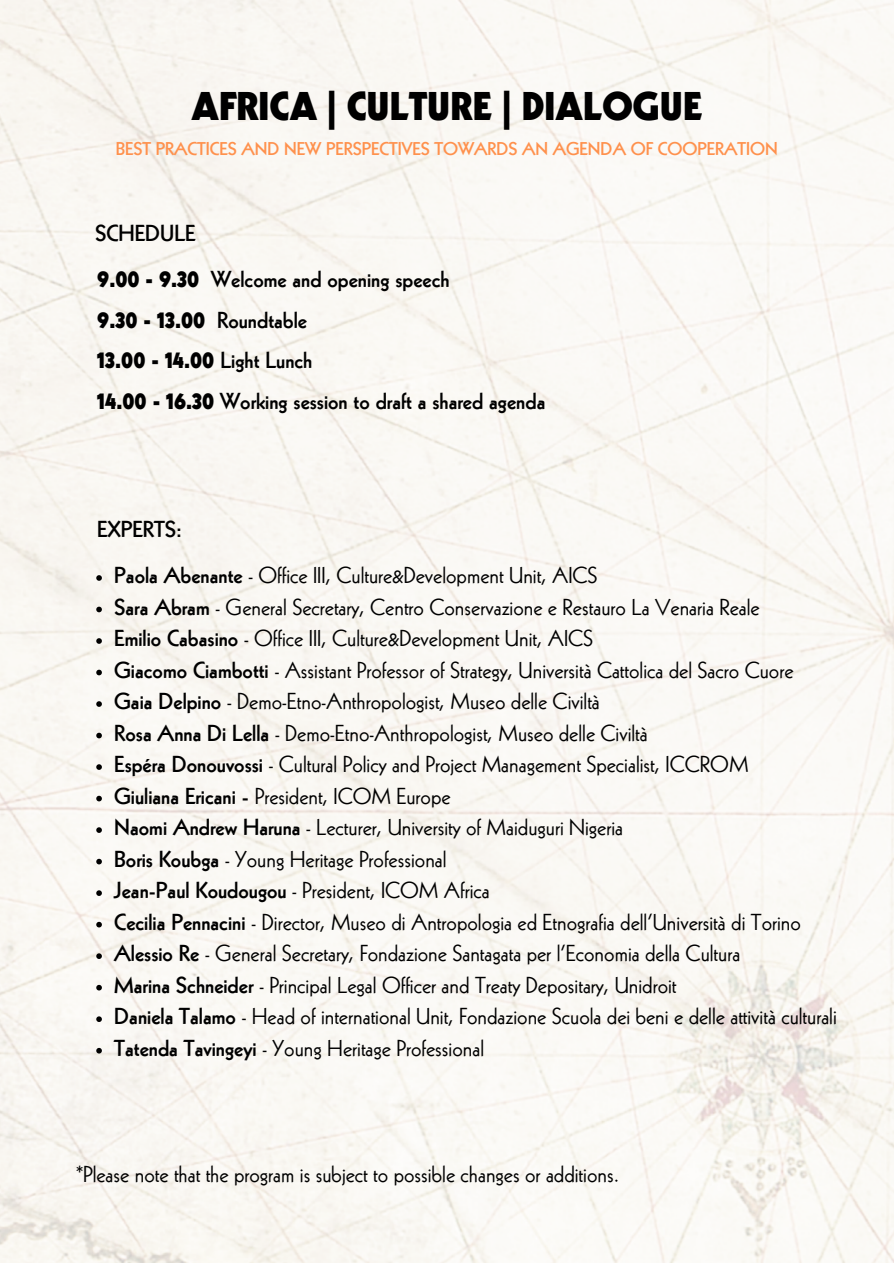
<style>
.page{position:relative;width:894px;height:1264px;background:#fff}
.page>*{position:absolute;margin:0;border:0;box-sizing:border-box;transform-origin:0 0}
.t1{font:900 39px "Kabel LT Pro";color:#000}
.t2{font:22.5px "Kabel LT Pro";color:#000}
.t3{font:800 22.5px/40.5px "Kabel LT Pro";color:#000}
.t4{font:800 18px "Kabel LT Pro";color:#ff914d}
.s1{font-weight:900}
.s2{font-weight:800}
</style>
<div class="page">
<img style="left:0;top:0;width:893px;height:1262px">
<svg style="left:96px;top:575px;width:6px;height:6px"></svg>
<svg style="left:96px;top:606px;width:6px;height:6px"></svg>
<svg style="left:96px;top:638px;width:6px;height:6px"></svg>
<svg style="left:96px;top:669px;width:6px;height:6px"></svg>
<svg style="left:96px;top:701px;width:6px;height:6px"></svg>
<svg style="left:96px;top:732px;width:6px;height:6px"></svg>
<svg style="left:96px;top:764px;width:6px;height:6px"></svg>
<svg style="left:96px;top:795px;width:6px;height:6px"></svg>
<svg style="left:96px;top:827px;width:6px;height:6px"></svg>
<svg style="left:96px;top:858px;width:6px;height:6px"></svg>
<svg style="left:96px;top:890px;width:6px;height:6px"></svg>
<svg style="left:96px;top:921px;width:6px;height:6px"></svg>
<svg style="left:96px;top:953px;width:6px;height:6px"></svg>
<svg style="left:96px;top:984px;width:6px;height:6px"></svg>
<svg style="left:96px;top:1016px;width:6px;height:6px"></svg>
<svg style="left:96px;top:1047px;width:6px;height:6px"></svg>
<h3 class="t1" style="left:191px;top:92px;width:512px">AFRICA | CULTURE | DIALOGUE</h3>
<p class="t4" style="left:116px;top:142px;width:663px">BEST PRACTICES AND NEW PERSPECTIVES TOWARDS AN AGENDA OF COOPERATION</p>
<p class="t3" style="left:95px;top:216px;width:102px">SCHEDULE</p>
<p class="t3" style="left:97px;top:262px;width:354px"><span class="s1">9.00 - 9.30</span> Welcome and opening speech<br><span class="s1">9.30 - 13.00</span> Roundtable<br><span class="s1">13.00 - 14.00</span> Light Lunch</p>
<p class="t3" style="left:97px;top:383px;width:449px"><span class="s1">14.00 - 16.30</span> Working session to draft a shared agenda</p>
<p class="t3" style="left:97px;top:511px;width:86px">EXPERTS:</p>
<p class="t2" style="left:114px;top:566px;width:484px"><span class="s2">Paola Abenante</span> - Office III, Culture&amp;Development Unit, AICS</p>
<p class="t2" style="left:114px;top:598px;width:646px"><span class="s2">Sara Abram</span> - General Secretary, Centro Conservazione e Restauro La Venaria Reale</p>
<h1 class="t2" style="left:114px;top:629px;width:480px"><span class="s2">Emilio Cabasino</span> - Office III, Culture&amp;Development Unit, AICS</h1>
<h2 class="t2" style="left:114px;top:661px;width:680px"><span class="s2">Giacomo Ciambotti</span> - Assistant Professor of Strategy, Università Cattolica del Sacro Cuore</h2>
<h1 class="t2" style="left:114px;top:692px;width:487px"><span class="s2">Gaia Delpino</span> - Demo-Etno-Anthropologist, Museo delle Civiltà</h1>
<p class="t2" style="left:114px;top:724px;width:535px"><span class="s2">Rosa Anna Di Lella</span> - Demo-Etno-Anthropologist, Museo delle Civiltà</p>
<p class="t2" style="left:114px;top:755px;width:635px"><span class="s2">Espéra Donouvossi</span> - Cultural Policy and Project Management Specialist, ICCROM</p>
<p class="t2" style="left:114px;top:787px;width:338px"><span class="s2">Giuliana Ericani -</span> President, ICOM Europe</p>
<p class="t2" style="left:114px;top:818px;width:510px"><span class="s2">Naomi Andrew Haruna</span> - Lecturer, University of Maiduguri Nigeria</p>
<p class="t2" style="left:114px;top:850px;width:334px"><span class="s2">Boris Koubga</span> - Young Heritage Professional</p>
<p class="t2" style="left:114px;top:881px;width:377px"><span class="s2">Jean-Paul Koudougou</span> - President, ICOM Africa</p>
<p class="t2" style="left:114px;top:913px;width:688px"><span class="s2">Cecilia Pennacini</span> - Director, Museo di Antropologia ed Etnografia dell’Università di Torino</p>
<p class="t2" style="left:114px;top:944px;width:627px"><span class="s2">Alessio Re</span> - General Secretary, Fondazione Santagata per l’Economia della Cultura</p>
<p class="t2" style="left:114px;top:976px;width:563px"><span class="s2">Marina Schneider</span> - Principal Legal Officer and Treaty Depositary, Unidroit</p>
<p class="t2" style="left:114px;top:1007px;width:723px"><span class="s2">Daniela Talamo</span> - Head of international Unit, Fondazione Scuola dei beni e delle attività culturali</p>
<p class="t2" style="left:114px;top:1039px;width:371px"><span class="s2">Tatenda Tavingeyi</span> - Young Heritage Professional</p>
<p class="t2" style="left:76px;top:1165px;width:544px">*Please note that the program is subject to possible changes or additions.</p>
</div>
